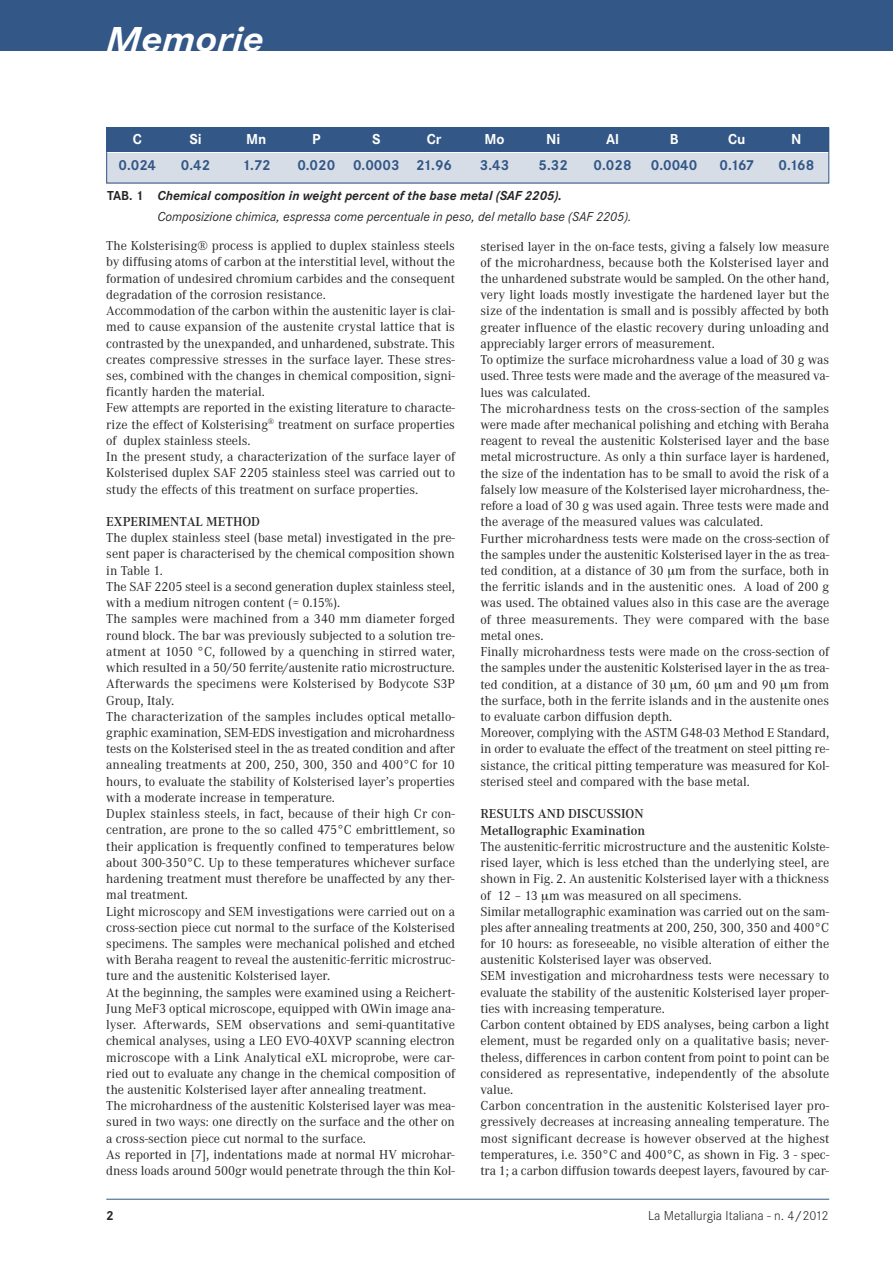
<style>
.page{position:relative;width:893px;height:1263px;background:#fff}
.page>*{position:absolute;margin:0;border:0;box-sizing:border-box;transform-origin:0 0}
.t1{font:italic 700 36px "Corporate S";color:#fff;scale:1.14 1}
.t2{font:700 15px "Corporate S";color:#335786}
.t3{font:700 15px "Corporate S";color:#fff}
.t4{font:13.5px/16.2px "Corporate A";color:#272627}
.t5{font:italic 13.5px/20.4px "Corporate S";color:#272627}
.t6{font:600 13.5px/16.2px "Corporate A";color:#272627}
.t7{font:300 13.5px "Corporate S";color:#272627}
.t8{font:700 13.5px "Corporate S";color:#272627}
.s1{font-weight:700;font-style:normal}
.s2{font-weight:700}
</style>
<div class="page">
<div style="left:106px;top:153px;width:723px;height:30px;background:#d6dde7"></div>
<div style="left:106px;top:128px;width:723px;height:24px;background:#335786"></div>
<div style="left:0;top:0;width:893px;height:50px;background:#335786"></div>
<hr style="left:106px;top:1199px;width:723px;height:1px;background:#335786">
<div style="left:106px;top:128px;width:723px;height:55px;border:1px solid #335786"></div>
<h1 class="t1" style="left:106px;top:17px;width:140px">Memorie</h1>
<p class="t3" style="left:133px;top:130px;width:10px">C</p>
<p class="t3" style="left:189px;top:130px;width:14px">Si</p>
<p class="t3" style="left:246px;top:130px;width:22px">Mn</p>
<p class="t3" style="left:312px;top:130px;width:10px">P</p>
<p class="t3" style="left:372px;top:130px;width:10px">S</p>
<p class="t3" style="left:427px;top:130px;width:16px">Cr</p>
<p class="t3" style="left:484px;top:130px;width:22px">Mo</p>
<p class="t3" style="left:546px;top:130px;width:16px">Ni</p>
<p class="t3" style="left:606px;top:130px;width:14px">Al</p>
<p class="t3" style="left:670px;top:130px;width:10px">B</p>
<p class="t3" style="left:728px;top:130px;width:19px">Cu</p>
<p class="t3" style="left:791px;top:130px;width:12px">N</p>
<p class="t2" style="left:119px;top:156px;width:39px">0.024</p>
<p class="t2" style="left:181px;top:156px;width:31px">0.42</p>
<p class="t2" style="left:242px;top:156px;width:30px">1.72</p>
<p class="t2" style="left:297px;top:156px;width:156px">0.020 0.0003 21.96</p>
<p class="t2" style="left:480px;top:156px;width:31px">3.43</p>
<p class="t2" style="left:539px;top:156px;width:31px">5.32</p>
<p class="t2" style="left:594px;top:156px;width:39px">0.028</p>
<p class="t2" style="left:651px;top:156px;width:48px">0.0040</p>
<p class="t2" style="left:720px;top:156px;width:36px">0.167</p>
<p class="t2" style="left:779px;top:156px;width:37px">0.168</p>
<p class="t5" style="left:157px;top:185px;width:476px;text-indent:-50px"><span class="s1">TAB. 1</span> <span class="s2">Chemical composition in weight percent of the base metal (SAF 2205).<br></span>Composizione chimica, espressa come percentuale in peso, del metallo base (SAF 2205).</p>
<p class="t4" style="left:480px;top:238px;width:350px">sterised layer in the on-face tests, giving a falsely low measure of the microhardness, because both the Kolsterised layer and the unhardened substrate would be sampled. On the other hand, very light loads mostly investigate the hardened layer but the size of the indentation is small and is possibly affected by both greater influence of the elastic recovery during unloading and appreciably larger errors of measurement.<br>To optimize the surface microhardness value a load of 30 g was used. Three tests were made and the average of the measured va&shy;lues was calculated.<br>The microhardness tests on the cross-section of the samples were made after mechanical polishing and etching with Beraha reagent to reveal the austenitic Kolsterised layer and the base metal microstructure. As only a thin surface layer is hardened, the size of the indentation has to be small to avoid the risk of a falsely low measure of the Kolsterised layer microhardness, the&shy;refore a load of 30 g was used again. Three tests were made and the average of the measured values was calculated.<br>Further microhardness tests were made on the cross-section of the samples under the austenitic Kolsterised layer in the as trea&shy;ted condition, at a distance of 30 m from the surface, both in the ferritic islands and in the austenitic ones. A load of 200 g was used. The obtained values also in this case are the average of three measurements. They were compared with the base metal ones.<br>Finally microhardness tests were made on the cross-section of the samples under the austenitic Kolsterised layer in the as trea&shy;ted condition, at a distance of 30 m, 60 m and 90 m from the surface, both in the ferrite islands and in the austenite ones to evaluate carbon diffusion depth.<br>Moreover, complying with the ASTM G48-03 Method E Standard, in order to evaluate the effect of the treatment on steel pitting re&shy;sistance, the critical pitting temperature was measured for Kol&shy;sterised steel and compared with the base metal.</p>
<p class="t6" style="left:480px;top:805px;width:166px">RESULTS AND DISCUSSION<br>Metallographic Examination</p>
<p class="t4" style="left:480px;top:838px;width:350px">The austenitic-ferritic microstructure and the austenitic Kolste&shy;rised layer, which is less etched than the underlying steel, are shown in Fig. 2. An austenitic Kolsterised layer with a thickness of 12 – 13 m was measured on all specimens.<br>Similar metallographic examination was carried out on the sam&shy;ples after annealing treatments at 200, 250, 300, 350 and 400°C for 10 hours: as foreseeable, no visible alteration of either the austenitic Kolsterised layer was observed.<br>SEM investigation and microhardness tests were necessary to evaluate the stability of the austenitic Kolsterised layer proper&shy;ties with increasing temperature.<br>Carbon content obtained by EDS analyses, being carbon a light element, must be regarded only on a qualitative basis; never&shy;theless, differences in carbon content from point to point can be considered as representative, independently of the absolute value.<br>Carbon concentration in the austenitic Kolsterised layer pro&shy;gressively decreases at increasing annealing temperature. The most significant decrease is however observed at the highest temperatures, i.e. 350°C and 400°C, as shown in Fig. 3 - spec&shy;tra 1; a carbon diffusion towards deepest layers, favoured by car-</p>
<p class="t4" style="left:106px;top:237px;width:350px">The Kolsterising® process is applied to duplex stainless steels by diffusing atoms of carbon at the interstitial level, without the formation of undesired chromium carbides and the consequent degradation of the corrosion resistance.<br>Accommodation of the carbon within the austenitic layer is clai&shy;med to cause expansion of the austenite crystal lattice that is contrasted by the unexpanded, and unhardened, substrate. This creates compressive stresses in the surface layer. These stres&shy;ses, combined with the changes in chemical composition, signi&shy;ficantly harden the material.<br>Few attempts are reported in the existing literature to characte&shy;rize the effect of Kolsterising<sup>®</sup> treatment on surface properties of duplex stainless steels.<br>In the present study, a characterization of the surface layer of Kolsterised duplex SAF 2205 stainless steel was carried out to study the effects of this treatment on surface properties.</p>
<p class="t6" style="left:106px;top:513px;width:155px">EXPERIMENTAL METHOD</p>
<p class="t4" style="left:106px;top:529px;width:350px">The duplex stainless steel (base metal) investigated in the pre&shy;sent paper is characterised by the chemical composition shown in Table 1.<br>The SAF 2205 steel is a second generation duplex stainless steel, with a medium nitrogen content (≈ 0.15%).<br>The samples were machined from a 340 mm diameter forged round block. The bar was previously subjected to a solution tre&shy;atment at 1050 °C, followed by a quenching in stirred water, which resulted in a 50/50 ferrite/austenite ratio microstructure.<br>Afterwards the specimens were Kolsterised by Bodycote S3P Group, Italy.<br>The characterization of the samples includes optical metallo&shy;graphic examination, SEM-EDS investigation and microhardness tests on the Kolsterised steel in the as treated condition and after annealing treatments at 200, 250, 300, 350 and 400°C for 10 hours, to evaluate the stability of Kolsterised layer’s properties with a moderate increase in temperature.<br>Duplex stainless steels, in fact, because of their high Cr con&shy;centration, are prone to the so called 475°C embrittlement, so their application is frequently confined to temperatures below about 300-350°C. Up to these temperatures whichever surface hardening treatment must therefore be unaffected by any ther&shy;mal treatment.<br>Light microscopy and SEM investigations were carried out on a cross-section piece cut normal to the surface of the Kolsterised specimens. The samples were mechanical polished and etched with Beraha reagent to reveal the austenitic-ferritic microstruc&shy;ture and the austenitic Kolsterised layer.<br>At the beginning, the samples were examined using a Reichert-Jung MeF3 optical microscope, equipped with QWin image ana&shy;lyser. Afterwards, SEM observations and semi-quantitative chemical analyses, using a LEO EVO-40XVP scanning electron microscope with a Link Analytical eXL microprobe, were car&shy;ried out to evaluate any change in the chemical composition of the austenitic Kolsterised layer after annealing treatment.<br>The microhardness of the austenitic Kolsterised layer was mea&shy;sured in two ways: one directly on the surface and the other on a cross-section piece cut normal to the surface.<br>As reported in [7], indentations made at normal HV microhar&shy;dness loads around 500gr would penetrate through the thin Kol-</p>
<p class="t8" style="left:106px;top:1207px;width:9px">2</p>
<p class="t7" style="left:648px;top:1207px;width:182px">La Metallurgia Italiana - n. 4/2012</p>
</div>
